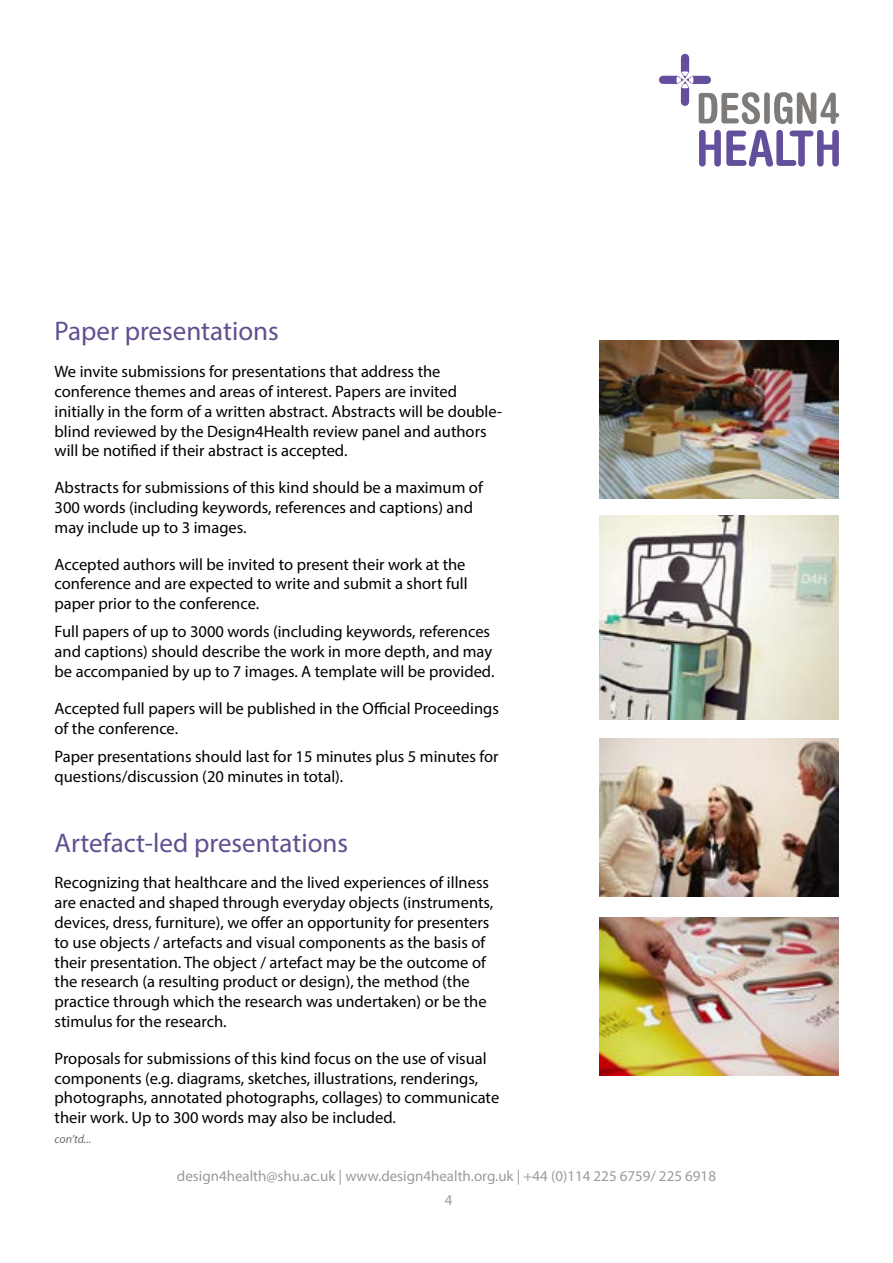
<style>
.page{position:relative;width:893px;height:1263px;background:#fff}
.page>*{position:absolute;margin:0;border:0;box-sizing:border-box;transform-origin:0 0}
.t1{font:27px "Myriad Pro";color:#624f90}
.t2{font:16.5px/19.8px "Myriad Pro";color:#000}
.t3{font:15px/24.5px "Myriad Pro";color:#9b9b9a;text-align:center}
.t4{font:italic 12px "Myriad Pro";color:#706f6f}
</style>
<div class="page">
<div style="left:764px;top:92px;width:6px;height:32px;background:#7e7b79;border-radius:3px"></div>
<svg style="left:774px;top:92px;width:65px;height:32px"></svg>
<svg style="left:699px;top:130px;width:140px;height:37px"></svg>
<svg style="left:659px;top:54px;width:101px;height:70px"></svg>
<img style="left:600px;top:515px;width:238px;height:204px">
<img style="left:600px;top:918px;width:238px;height:157px">
<img style="left:600px;top:341px;width:238px;height:157px">
<img style="left:600px;top:739px;width:238px;height:157px">
<h1 class="t1" style="left:55px;top:315px;width:226px">Paper presentations</h1>
<p class="t2" style="left:55px;top:361px;width:449px">We invite submissions for presentations that address the conference themes and areas of interest. Papers are invited initially in the form of a written abstract. Abstracts will be double&shy;blind reviewed by the Design4Health review panel and authors will be notified if their abstract is accepted.</p>
<p class="t2" style="left:55px;top:477px;width:430px">Abstracts for submissions of this kind should be a maximum of<br>300 words (including keywords, references and captions) and may include up to 3 images.</p>
<p class="t2" style="left:55px;top:554px;width:415px">Accepted authors will be invited to present their work at the conference and are expected to write and submit a short full paper prior to the conference.</p>
<p class="t2" style="left:55px;top:622px;width:441px">Full papers of up to 3000 words (including keywords, references and captions) should describe the work in more depth, and may be accompanied by up to 7 images. A template will be provided.</p>
<p class="t2" style="left:55px;top:698px;width:446px">Accepted full papers will be published in the Official Proceedings of the conference.</p>
<p class="t2" style="left:55px;top:746px;width:445px">Paper presentations should last for 15 minutes plus 5 minutes for questions/discussion (20 minutes in total).</p>
<h1 class="t1" style="left:55px;top:826px;width:295px">Artefact-led presentations</h1>
<p class="t2" style="left:55px;top:873px;width:440px">Recognizing that healthcare and the lived experiences of illness are enacted and shaped through everyday objects (instruments, devices, dress, furniture), we offer an opportunity for presenters to use objects / artefacts and visual components as the basis of their presentation. The object / artefact may be the outcome of the research (a resulting product or design), the method (the practice through which the research was undertaken) or be the stimulus for the research.</p>
<p class="t2" style="left:55px;top:1048px;width:446px">Proposals for submissions of this kind focus on the use of visual components (e.g. diagrams, sketches, illustrations, renderings, photographs, annotated photographs, collages) to communicate their work. Up to 300 words may also be included.</p>
<p class="t4" style="left:55px;top:1131px;width:38px">con’td...</p>
<p class="t3" style="left:177px;top:1163px;width:541px">design4health@shu.ac.uk | www.design4health.org.uk | +44 (0)114 225 6759/ 225 6918<br>4</p>
</div>
